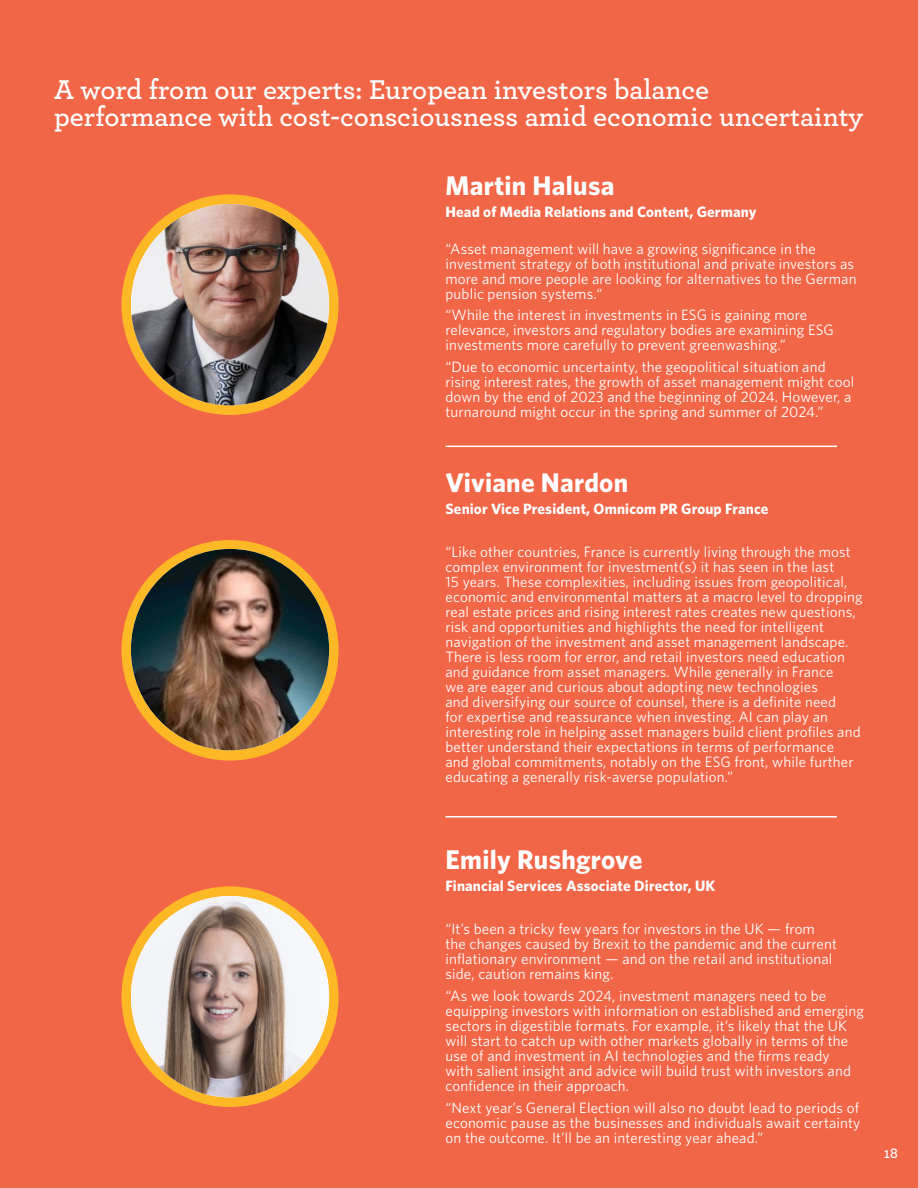
<style>
.page{position:relative;width:918px;height:1188px;background:#f26648}
.page>*{position:absolute;margin:0;border:0;box-sizing:border-box;transform-origin:0 0}
.t1{font:600 28.5px/27px "Archer";color:#fff}
.t2{font:700 27px "Whitney";letter-spacing:.01em;color:#fff}
.t3{font:15px/15px "Whitney";letter-spacing:.01em;color:#fff}
.t4{font:700 15px "Whitney";letter-spacing:.01em;color:#fff}
.t5{font:600 15px "Archer";color:#fff}
</style>
<div class="page">
<div style="left:122px;top:194px;width:217px;height:221px;background:#fdb825;border-radius:50%"></div>
<img style="left:131px;top:204px;width:198px;height:201px">
<div style="left:122px;top:540px;width:217px;height:221px;background:#fdb825;border-radius:50%"></div>
<img style="left:131px;top:549px;width:198px;height:201px">
<div style="left:122px;top:886px;width:217px;height:221px;background:#fdb825;border-radius:50%"></div>
<img style="left:131px;top:896px;width:198px;height:201px">
<hr style="left:446px;top:446px;width:391px;height:1px;background:#fff">
<hr style="left:446px;top:816px;width:391px;height:2px;background:#fff">
<p class="t1" style="left:54px;top:74px;width:811px">A word from our experts: European investors balance performance with cost-consciousness amid economic uncertainty</p>
<p class="t2" style="left:446px;top:168px;width:170px">Martin Halusa</p>
<p class="t4" style="left:446px;top:202px;width:313px">Head of Media Relations and Content, Germany</p>
<p class="t3" style="left:446px;top:240px;width:413px">“Asset management will have a growing significance in the investment strategy of both institutional and private investors as more and more people are looking for alternatives to the German public pension systems.“</p>
<p class="t3" style="left:446px;top:307px;width:390px">“While the interest in investments in ESG is gaining more relevance, investors and regulatory bodies are examining ESG investments more carefully to prevent greenwashing.”</p>
<p class="t3" style="left:446px;top:359px;width:410px">“Due to economic uncertainty, the geopolitical situation and rising interest rates, the growth of asset management might cool down by the end of 2023 and the beginning of 2024. However, a turnaround might occur in the spring and summer of 2024.”</p>
<p class="t2" style="left:446px;top:464px;width:184px">Viviane Nardon</p>
<p class="t4" style="left:446px;top:498px;width:324px">Senior Vice President, Omnicom PR Group France</p>
<p class="t3" style="left:446px;top:544px;width:419px">“Like other countries, France is currently living through the most complex environment for investment(s) it has seen in the last<br>15 years. These complexities, including issues from geopolitical, economic and environmental matters at a macro level to dropping real estate prices and rising interest rates creates new questions, risk and opportunities and highlights the need for intelligent navigation of the investment and asset management landscape.<br>There is less room for error, and retail investors need education and guidance from asset managers. While generally in France<br>we are eager and curious about adopting new technologies<br>and diversifying our source of counsel, there is a definite need<br>for expertise and reassurance when investing. AI can play an interesting role in helping asset managers build client profiles and better understand their expectations in terms of performance<br>and global commitments, notably on the ESG front, while further educating a generally risk-averse population.”</p>
<p class="t2" style="left:446px;top:842px;width:198px">Emily Rushgrove</p>
<p class="t4" style="left:446px;top:876px;width:271px">Financial Services Associate Director, UK</p>
<p class="t3" style="left:446px;top:921px;width:393px">“It’s been a tricky few years for investors in the UK — from the changes caused by Brexit to the pandemic and the current inflationary environment — and on the retail and institutional side, caution remains king.</p>
<p class="t3" style="left:446px;top:988px;width:420px">“As we look towards 2024, investment managers need to be equipping investors with information on established and emerging sectors in digestible formats. For example, it’s likely that the UK will start to catch up with other markets globally in terms of the use of and investment in AI technologies and the firms ready<br>with salient insight and advice will build trust with investors and confidence in their approach.</p>
<p class="t3" style="left:446px;top:1100px;width:416px;text-align:justify">“Next year’s General Election will also no doubt lead to periods of economic pause as the businesses and individuals await certainty on the outcome. It’ll be an interesting year ahead.”</p>
<p class="t5" style="left:884px;top:1142px;width:16px">18</p>
</div>
